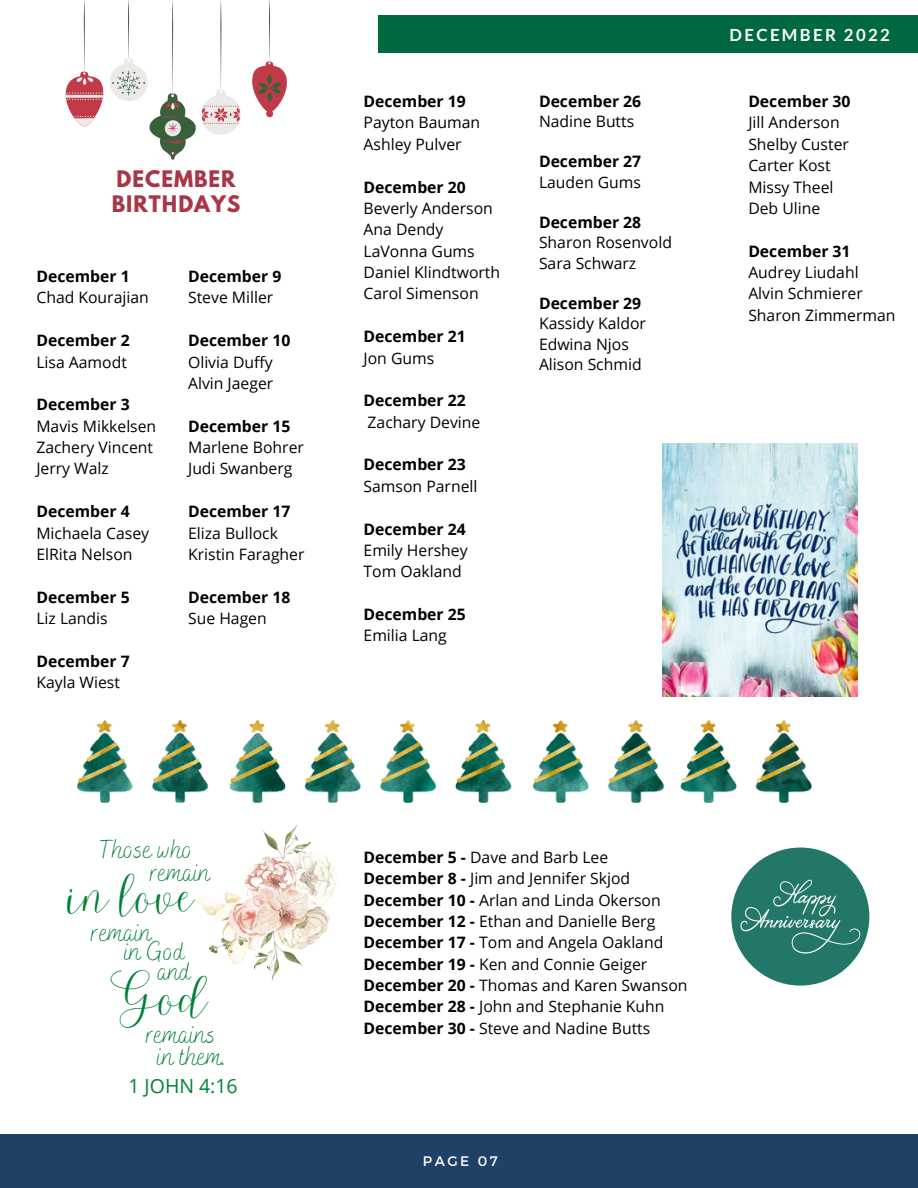
<style>
.page{position:relative;width:918px;height:1188px;background:#fff}
.page>*{position:absolute;margin:0;border:0;box-sizing:border-box;transform-origin:0 0}
.t1{font:43.5px "Malibu";color:#008037}
.t2{font:100 27px "Bakerie Smooth";color:#008037}
.t3{font:700 20.25px/24.8px "League Spartan";letter-spacing:.05em;color:#a83647}
.t4{font:19.5px "Open Sans";color:#008037}
.t5{font:700 16.8px "Lato";letter-spacing:.14em;color:#fff}
.t6{font:15.75px/21.3px "Open Sans";color:#000}
.t7{font:700 15.75px "Open Sans";color:#000}
.t8{font:13.8px "Montserrat";letter-spacing:.18em;color:#fff}
.s1{font-weight:700}
</style>
<div class="page">
<div style="left:731px;top:848px;width:138px;height:138px;background:#227769;border-radius:50%"></div>
<svg style="left:741px;top:880px;width:119px;height:73px"></svg>
<div style="left:0;top:1134px;width:918px;height:54px;background:#1f4165"></div>
<div style="left:378px;top:15px;width:540px;height:37px;background:#00693f"></div>
<img style="left:195px;top:826px;width:142px;height:155px">
<img style="left:663px;top:443px;width:195px;height:253px">
<svg style="left:66px;top:0;width:37px;height:127px"></svg>
<svg style="left:252px;top:0;width:35px;height:117px"></svg>
<svg style="left:110px;top:0;width:131px;height:160px"></svg>
<img style="left:77px;top:720px;width:735px;height:82px">
<p class="t3" style="left:112px;top:169px;width:130px">DECEMBER<br>BIRTHDAYS</p>
<p class="t7" style="left:36px;top:265px;width:95px">December 1</p>
<p class="t6" style="left:36px;top:287px;width:114px">Chad Kourajian</p>
<p class="t7" style="left:36px;top:329px;width:95px">December 2</p>
<p class="t6" style="left:36px;top:351px;width:92px">Lisa Aamodt</p>
<p class="t7" style="left:36px;top:393px;width:95px">December 3</p>
<p class="t6" style="left:36px;top:415px;width:121px">Mavis Mikkelsen<br>Zachery Vincent<br>Jerry Walz</p>
<p class="t7" style="left:36px;top:500px;width:95px">December 4</p>
<p class="t6" style="left:36px;top:522px;width:114px">Michaela Casey<br>ElRita Nelson</p>
<p class="t7" style="left:36px;top:586px;width:95px">December 5</p>
<p class="t6" style="left:36px;top:607px;width:73px">Liz Landis</p>
<p class="t7" style="left:36px;top:650px;width:95px">December 7</p>
<p class="t6" style="left:36px;top:671px;width:85px">Kayla Wiest</p>
<p class="t7" style="left:188px;top:265px;width:95px">December 9</p>
<p class="t6" style="left:188px;top:287px;width:87px">Steve Miller</p>
<p class="t7" style="left:188px;top:329px;width:104px">December 10</p>
<p class="t6" style="left:188px;top:351px;width:87px">Olivia Duffy<br>Alvin Jaeger</p>
<p class="t7" style="left:188px;top:415px;width:104px">December 15</p>
<p class="t6" style="left:188px;top:436px;width:117px">Marlene Bohrer<br>Judi Swanberg</p>
<p class="t7" style="left:188px;top:500px;width:104px">December 17</p>
<p class="t6" style="left:188px;top:522px;width:118px">Eliza Bullock<br>Kristin Faragher</p>
<p class="t7" style="left:188px;top:586px;width:104px">December 18</p>
<p class="t6" style="left:188px;top:607px;width:80px">Sue Hagen</p>
<p class="t7" style="left:364px;top:90px;width:104px">December 19</p>
<p class="t6" style="left:364px;top:112px;width:118px">Payton Bauman<br>Ashley Pulver</p>
<p class="t7" style="left:364px;top:176px;width:104px">December 20</p>
<p class="t6" style="left:364px;top:197px;width:138px">Beverly Anderson<br>Ana Dendy<br>LaVonna Gums<br>Daniel Klindtworth<br>Carol Simenson</p>
<p class="t7" style="left:364px;top:325px;width:104px">December 21</p>
<p class="t6" style="left:364px;top:347px;width:72px">Jon Gums</p>
<p class="t7" style="left:364px;top:390px;width:104px">December 22</p>
<p class="t6" style="left:368px;top:411px;width:114px">Zachary Devine</p>
<p class="t7" style="left:364px;top:454px;width:104px">December 23</p>
<p class="t6" style="left:364px;top:475px;width:115px">Samson Parnell</p>
<p class="t7" style="left:364px;top:518px;width:104px">December 24</p>
<p class="t6" style="left:364px;top:539px;width:106px">Emily Hershey<br>Tom Oakland</p>
<p class="t7" style="left:364px;top:603px;width:104px">December 25</p>
<p class="t6" style="left:364px;top:625px;width:85px">Emilia Lang</p>
<p class="t7" style="left:539px;top:90px;width:104px">December 26</p>
<p class="t6" style="left:539px;top:110px;width:97px">Nadine Butts</p>
<p class="t7" style="left:539px;top:151px;width:104px">December 27</p>
<p class="t6" style="left:539px;top:171px;width:104px">Lauden Gums</p>
<p class="t7" style="left:539px;top:211px;width:104px">December 28</p>
<p class="t6" style="left:539px;top:232px;width:134px;line-height:20.2px">Sharon Rosenvold<br>Sara Schwarz</p>
<p class="t7" style="left:539px;top:292px;width:104px">December 29</p>
<p class="t6" style="left:539px;top:313px;width:109px;line-height:20.2px">Kassidy Kaldor<br>Edwina Njos<br>Alison Schmid</p>
<p class="t5" style="left:730px;top:24px;width:162px">DECEMBER 2022</p>
<p class="t7" style="left:748px;top:90px;width:104px">December 30</p>
<p class="t6" style="left:748px;top:112px;width:102px">Jill Anderson<br>Shelby Custer<br>Carter Kost<br>Missy Theel<br>Deb Uline</p>
<p class="t7" style="left:748px;top:240px;width:104px">December 31</p>
<p class="t6" style="left:748px;top:261px;width:149px">Audrey Liudahl<br>Alvin Schmierer<br>Sharon Zimmerman</p>
<h2 class="t2" style="left:100px;top:833px;width:94px">Those who</h2>
<h1 class="t1" style="left:68px;top:870px;width:128px">in love</h1>
<h2 class="t2" style="left:150px;top:856px;width:62px">remain</h2>
<h2 class="t2" style="left:91px;top:917px;width:62px">remain</h2>
<h2 class="t2" style="left:124px;top:935px;width:62px">in God</h2>
<h2 class="t2" style="left:157px;top:955px;width:35px">and</h2>
<h1 class="t1" style="left:111px;top:971px;width:98px">God</h1>
<h2 class="t2" style="left:146px;top:1018px;width:71px">remains</h2>
<h2 class="t2" style="left:157px;top:1040px;width:72px">in them.</h2>
<p class="t4" style="left:128px;top:1072px;width:111px">1 JOHN 4:16</p>
<p class="t6" style="left:364px;top:846px;width:325px"><span class="s1">December 5 -</span> Dave and Barb Lee <span class="s1">December 8 -</span> Jim and Jennifer Skjod <span class="s1">December 10 -</span> Arlan and Linda Okerson <span class="s1">December 12 -</span> Ethan and Danielle Berg <span class="s1">December 17 -</span> Tom and Angela Oakland <span class="s1">December 19 -</span> Ken and Connie Geiger <span class="s1">December 20 -</span> Thomas and Karen Swanson <span class="s1">December 28 -</span> John and Stephanie Kuhn <span class="s1">December 30 -</span> Steve and Nadine Butts</p>
<p class="t8" style="left:423px;top:1153px;width:76px">PAGE 07</p>
</div>
